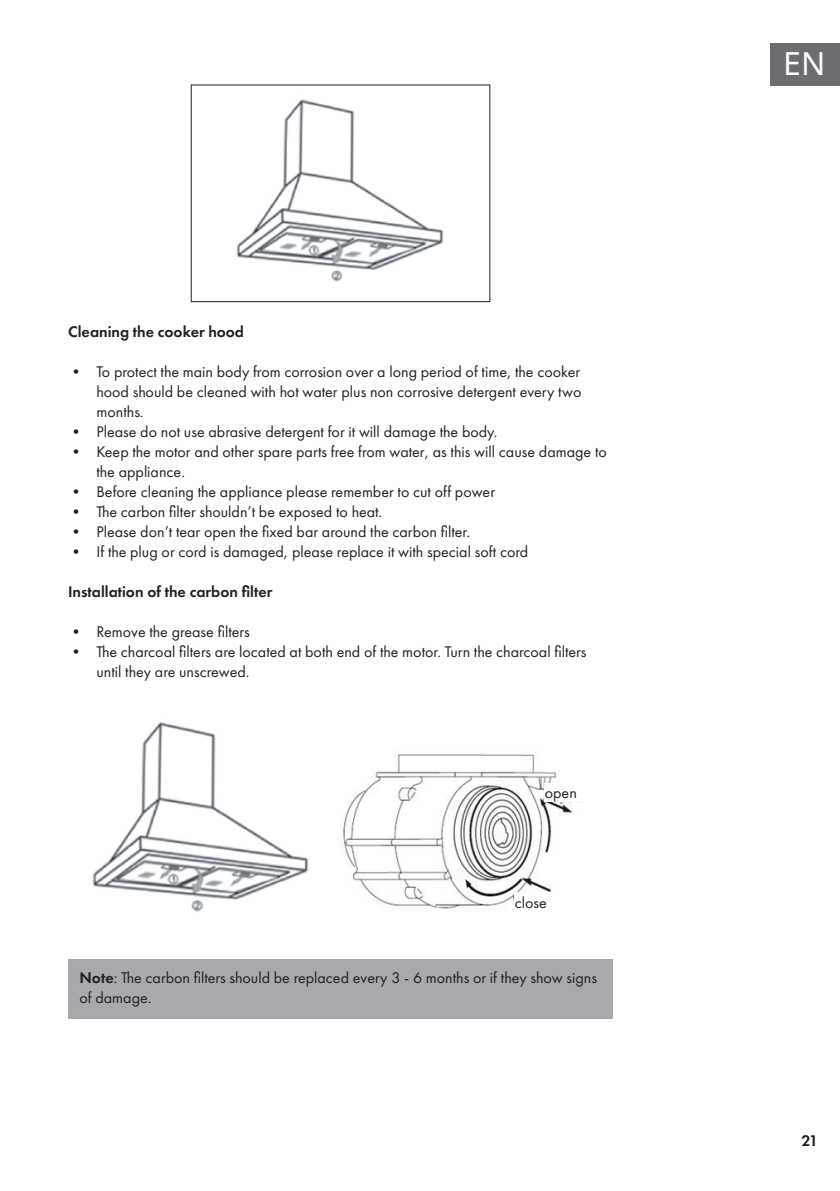
<style>
.page{position:relative;width:840px;height:1191px;background:#fff}
.page>*{position:absolute;margin:0;border:0;box-sizing:border-box;transform-origin:0 0}
.t1{font:32px "Noto Sans";color:#fff}
.t2{font:16px/20px "Futura PTW08";color:#231f20}
.t3{font:600 16px "Futura PTW08";color:#231f20}
.s1{font-weight:600}
</style>
<div class="page">
<div style="left:770px;top:43px;width:69px;height:42px;background:#6c6d70"></div>
<div style="left:68px;top:959px;width:544px;height:59px;background:#a8a9ad"></div>
<img style="left:236px;top:99px;width:208px;height:183px">
<img style="left:92px;top:722px;width:217px;height:190px">
<img style="left:343px;top:754px;width:239px;height:155px">
<div style="left:544px;top:783px;width:68px;height:18px;background:#fff"></div>
<div style="left:514px;top:892px;width:64px;height:18px;background:#fff"></div>
<p class="t3" style="left:68px;top:321px;width:177px">Cleaning the cooker hood</p>
<p class="t2" style="left:96px;top:361px;width:486px;text-align:justify;text-indent:-28px">• To protect the main body from corrosion over a long period of time, the cooker hood should be cleaned with hot water plus non corrosive detergent every two months.</p>
<p class="t2" style="left:68px;top:421px;width:430px">• Please do not use abrasive detergent for it will damage the body.</p>
<p class="t2" style="left:96px;top:441px;width:511px;text-indent:-28px">• Keep the motor and other spare parts free from water, as this will cause damage to the appliance.</p>
<p class="t2" style="left:68px;top:481px;width:428px">• Before cleaning the appliance please remember to cut off power</p>
<p class="t2" style="left:68px;top:501px;width:315px">• The carbon filter shouldn’t be exposed to heat.</p>
<p class="t2" style="left:68px;top:521px;width:403px">• Please don’t tear open the fixed bar around the carbon filter.</p>
<p class="t2" style="left:68px;top:541px;width:461px">• If the plug or cord is damaged, please replace it with special soft cord</p>
<p class="t3" style="left:68px;top:581px;width:206px">Installation of the carbon filter</p>
<p class="t2" style="left:68px;top:621px;width:183px">• Remove the grease filters</p>
<p class="t2" style="left:96px;top:641px;width:491px;text-indent:-28px">• The charcoal filters are located at both end of the motor. Turn the charcoal filters until they are unscrewed.</p>
<p class="t2" style="left:544px;top:783px;width:34px">open</p>
<p class="t2" style="left:514px;top:892px;width:34px">close</p>
<p class="t2" style="left:79px;top:967px;width:518px"><span class="s1">Note</span>: The carbon filters should be replaced every 3 - 6 months or if they show signs of damage.</p>
<h1 class="t1" style="left:782px;top:41px;width:44px">EN</h1>
<p class="t3" style="left:801px;top:1130px;width:18px">21</p>
</div>
